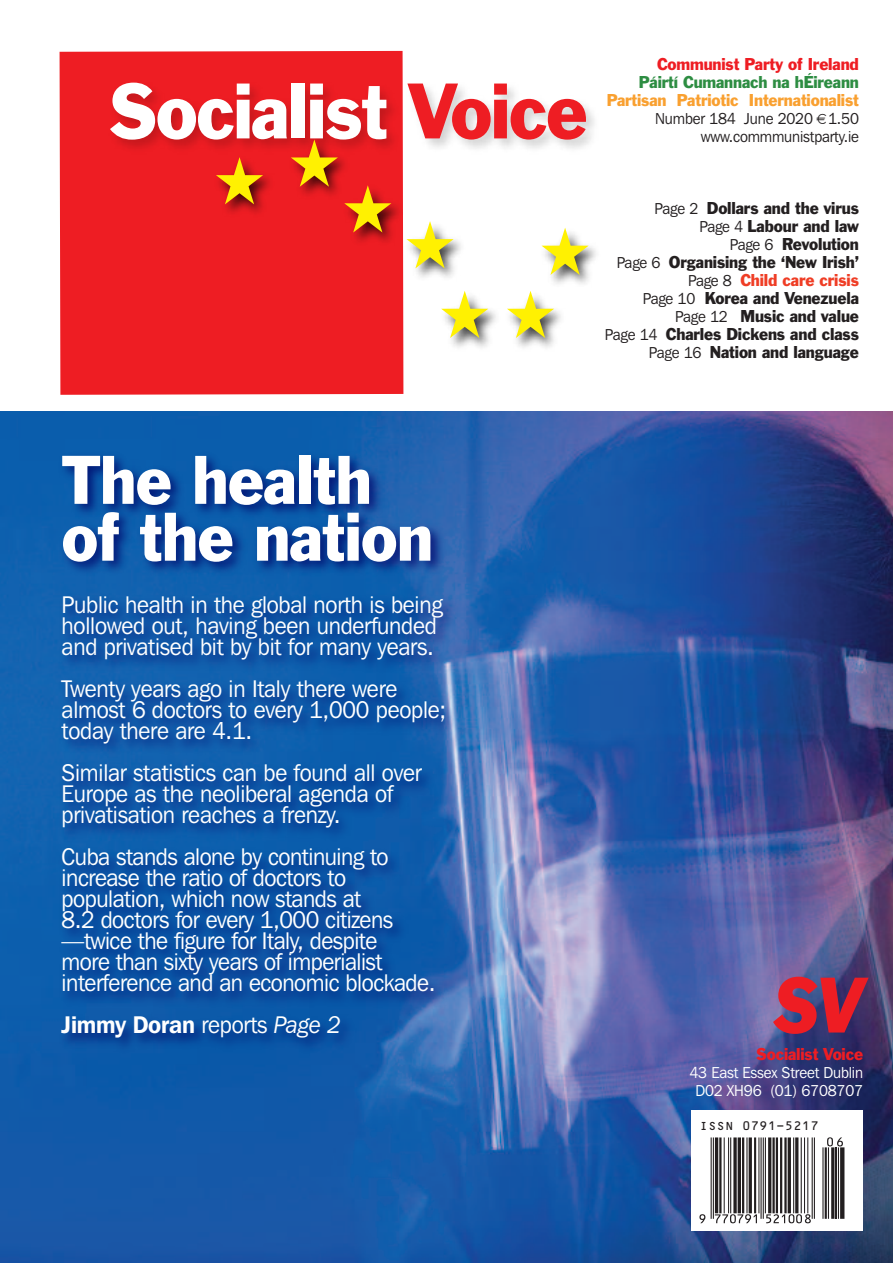
<style>
.page{position:relative;width:893px;height:1263px;background:#fff}
.page>*{position:absolute;margin:0;border:0;box-sizing:border-box;transform-origin:0 0}
.t1{font:85.8px "Valida";letter-spacing:-.3em;color:#231f20}
.t2{font:72px "Franklin Gothic BT";letter-spacing:-.02em;color:#fff;scale:.95 1}
.t3{font:italic 72px "Franklin Gothic BT";color:#ee1d23;scale:.95 1}
.t4{font:63px/56.8px "Franklin Gothic BT";letter-spacing:-.01em;color:#fff;scale:.95 1}
.t5{font:24px/21px "Franklin Gothic IT Cby BT";letter-spacing:-.01em;color:#fff;scale:.95 1}
.t6{font:600 24px "Franklin Gothic IT Cby BT";letter-spacing:-.01em;color:#fff;scale:.95 1}
.t7{font:15.75px/18px "Franklin Gothic BT";letter-spacing:-.01em;color:#231f20;text-align:right;scale:.95 1}
.t8{font:15.75px/18px "Franklin Gothic IT Cby BT";letter-spacing:-.01em;color:#231f20;text-align:right;scale:.95 1}
.t9{font:15.75px/18px "Franklin Gothic IT Cby BT";letter-spacing:-.01em;color:#fff;text-align:center;scale:.95 1}
.t10{font:15.75px "Franklin Gothic BT";letter-spacing:-.01em;color:#ee1d23;scale:.95 1}
.t11{font:15.75px "Franklin Gothic BT";letter-spacing:-.01em;color:#f9a030;scale:.95 1}
.t12{font:15.75px "Franklin Gothic BT";letter-spacing:-.01em;color:#2d8d42;scale:.95 1}
.t13{font:13.95px "OCR B";letter-spacing:-.39em;color:#231f20}
.s1{color:#ee1d23}
.s2{font-family:"Franklin Gothic IT Cby BT"}
.s3{color:#ef3d25}
.s4{font-weight:400}
.s5{font-weight:400;font-style:italic}
</style>
<div class="page">
<div style="left:60px;top:51px;width:343px;height:344px;background:#ee1d23"></div>
<img style="left:73px;top:72px;width:521px;height:219px">
<img style="left:451px;top:279px;width:47px;height:69px">
<div style="left:207px;top:154px;width:95px;height:113px;background:#ee1d23"></div>
<img style="left:335px;top:176px;width:95px;height:99px">
<img style="left:282px;top:137px;width:95px;height:113px">
<img style="left:397px;top:216px;width:95px;height:106px">
<img style="left:498px;top:279px;width:56px;height:69px">
<img style="left:532px;top:222px;width:64px;height:106px">
<img style="left:0;top:411px;width:893px;height:852px">
<div style="left:691px;top:1111px;width:172px;height:120px;background:#fff"></div>
<img style="left:50px;top:443px;width:739px;height:693px">
<svg style="left:441px;top:291px;width:113px;height:47px"></svg>
<svg style="left:216px;top:139px;width:175px;height:93px;background:#d4191f"></svg>
<svg style="left:406px;top:221px;width:48px;height:47px"></svg>
<svg style="left:541px;top:228px;width:48px;height:47px"></svg>
<h2 class="t2" style="left:108px;top:84px;width:506px">Socialist <span class="s1">Voice</span></h2>
<p class="t10" style="left:657px;top:58px;width:214px">Communist Party of Ireland</p>
<p class="t12" style="left:639px;top:76px;width:233px">Páirtí Cumannach na hÉireann</p>
<p class="t11" style="left:607px;top:94px;width:267px">Partisan Patriotic Internationalist</p>
<p class="t8" style="left:655px;top:111px;width:216px">Number 184 June 2020 1.50 www.commmunistparty.ie</p>
<p class="t7" style="left:605px;top:200px;width:269px"><span class="s2">Page 2</span> Dollars and the virus<br><span class="s2">Page 4</span> Labour and law<br><span class="s2">Page 6</span> Revolution<br><span class="s2">Page 6</span> Organising the ‘New Irish’<br><span class="s2">Page 8</span> <span class="s3">Child care crisis<br></span><span class="s2">Page 10</span> Korea and Venezuela<br><span class="s2">Page 12</span> Music and value<br><span class="s2">Page 14</span> Charles Dickens and class<br><span class="s2">Page 16</span> Nation and language</p>
<h3 class="t4" style="left:62px;top:457px;width:392px">The health of the nation</h3>
<p class="t5" style="left:62px;top:596px;width:402px">Public health in the global north is being hollowed out, having been underfunded and privatised bit by bit for many years.</p>
<p class="t5" style="left:62px;top:680px;width:406px">Twenty years ago in Italy there were almost 6 doctors to every 1,000 people; today there are 4.1.</p>
<p class="t5" style="left:62px;top:764px;width:381px">Similar statistics can be found all over<br>Europe as the neoliberal agenda of privatisation reaches a frenzy.</p>
<p class="t5" style="left:62px;top:848px;width:395px">Cuba stands alone by continuing to increase the ratio of doctors to population, which now stands at<br>8.2 doctors for every 1,000 citizens —twice the figure for Italy, despite<br>more than sixty years of imperialist interference and an economic blockade.</p>
<p class="t6" style="left:62px;top:1016px;width:296px">Jimmy Doran <span class="s4">reports</span> <span class="s5">Page 2</span></p>
<h2 class="t3" style="left:774px;top:978px;width:95px">SV</h2>
<p class="t10" style="left:756px;top:1048px;width:114px">Socialist Voice</p>
<p class="t9" style="left:689px;top:1065px;width:184px">43 East Essex Street Dublin<br>D02 XH96 (01) 6708707</p>
<p class="t13" style="left:700px;top:1121px;width:126px">ISSN 0791-5217</p>
<h1 class="t1" style="left:699px;top:1143px;width:173px">j/7G@7I1\URQPX/Zpzf</h1>
</div>
